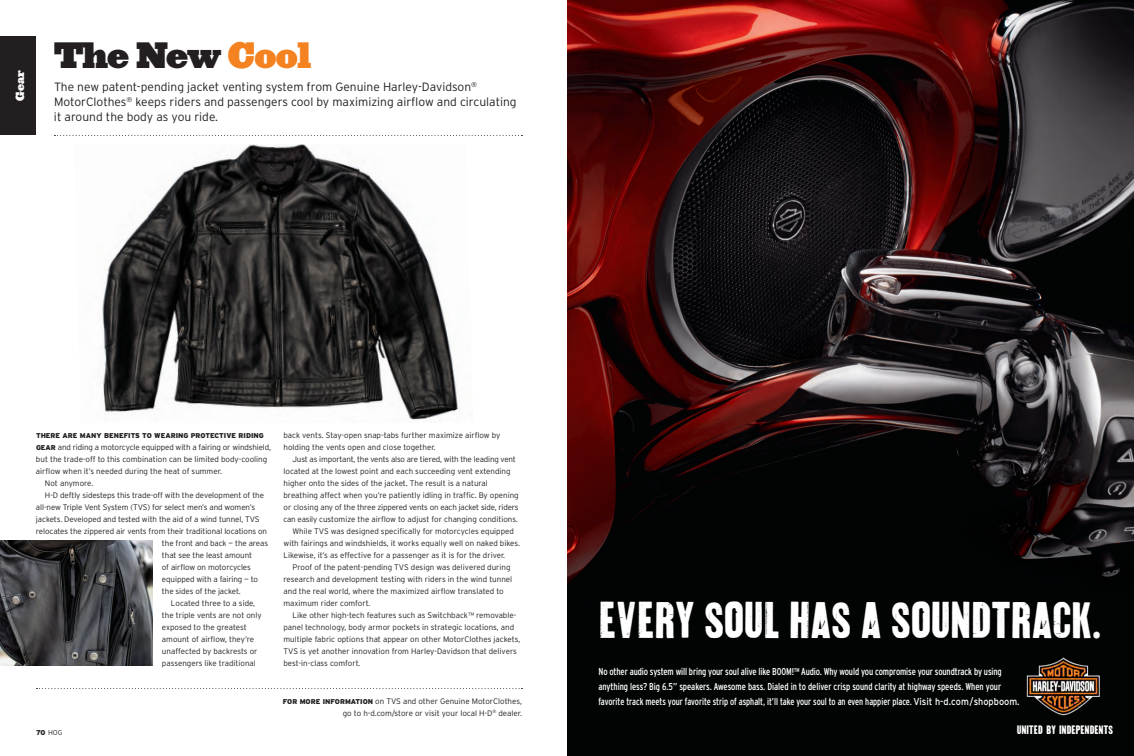
<style>
.page{position:relative;width:1134px;height:756px;background:#fff}
.page>*{position:absolute;margin:0;border:0;box-sizing:border-box;transform-origin:0 0}
.t1{font:42.3px "H D Letterpress";letter-spacing:.015em;color:#fff}
.t2{font:900 34px "Ziggurat";letter-spacing:-.02em;color:#231f20}
.t3{font:300 12px/15px "Interstate";color:#231f20}
.t4{font:900 11px "Ziggurat";color:#fff}
.t5{font:condensed 10px/15px "Interstate";letter-spacing:-.01em;color:#fff;scale:.94 1}
.t6{font:10px "H D Letterpress";letter-spacing:.015em;color:#fff}
.t7{font:300 8px/12px "Interstate";color:#231f20}
.t8{font:900 7px "Interstate";color:#231f20}
.t9{font:300 7px "Interstate";color:#231f20}
.s1{color:#f58220}
.s2{font-weight:900;font-size:7px}
.s3{font-weight:900}
.s4{font-stretch:normal}
</style>
<div class="page">
<img style="left:102px;top:144px;width:358px;height:277px">
<div style="left:0;top:36px;width:36px;height:99px;background:#231f20"></div>
<svg style="left:54px;top:135px;width:469px;height:1px"></svg>
<svg style="left:36px;top:688px;width:487px;height:1px"></svg>
<img style="left:0;top:540px;width:153px;height:126px">
<div style="left:567px;top:0;width:567px;height:756px;background:#020404"></div>
<img style="left:567px;top:0;width:567px;height:584px">
<img style="left:1026px;top:657px;width:74px;height:59px">
<p class="t2" style="left:54px;top:35px;width:258px">The New <span class="s1">Cool</span></p>
<p class="t4" style="left:14px;top:101px;width:32px;rotate:-90deg">Gear</p>
<p class="t3" style="left:54px;top:79px;width:464px">The new patent-pending jacket venting system from Genuine Harley-Davidson<sup>®<br></sup>MotorClothes<sup>®</sup> keeps riders and passengers cool by maximizing airflow and circulating it around the body as you ride.</p>
<p class="t8" style="left:36px;top:431px;width:229px">THERE ARE MANY BENEFITS TO WEARING PROTECTIVE RIDING</p>
<p class="t7" style="left:36px;top:441px;width:237px"><span class="s2">GEAR</span> and riding a motorcycle equipped with a fairing or windshield, but the trade-off to this combination can be limited body-cooling airflow when it’s needed during the heat of summer.</p>
<p class="t7" style="left:45px;top:477px;width:50px">Not anymore.</p>
<p class="t7" style="left:45px;top:489px;width:221px">H-D deftly sidesteps this trade-off with the development of the</p>
<p class="t7" style="left:36px;top:501px;width:221px">all-new Triple Vent System (TVS) for select men’s and women’s</p>
<p class="t7" style="left:36px;top:513px;width:225px">jackets. Developed and tested with the aid of a wind tunnel, TVS</p>
<p class="t7" style="left:36px;top:525px;width:233px">relocates the zippered air vents from their traditional locations on</p>
<p class="t7" style="left:162px;top:537px;width:108px">the front and back — the areas</p>
<p class="t7" style="left:162px;top:549px;width:92px">that see the least amount</p>
<p class="t7" style="left:162px;top:561px;width:90px">of airflow on motorcycles</p>
<p class="t7" style="left:162px;top:573px;width:98px">equipped with a fairing — to</p>
<p class="t7" style="left:162px;top:585px;width:80px">the sides of the jacket.</p>
<p class="t7" style="left:162px;top:597px;width:101px;text-indent:9px">Located three to a side, the triple vents are not only exposed to the greatest amount of airflow, they’re unaffected by backrests or passengers like traditional</p>
<p class="t9" style="left:36px;top:728px;width:28px"><span class="s3">70</span> HOG</p>
<p class="t7" style="left:284px;top:429px;width:218px">back vents. Stay-open snap-tabs further maximize airflow by holding the vents open and close together.</p>
<p class="t7" style="left:284px;top:453px;width:237px;text-indent:9px">Just as important, the vents also are tiered, with the leading vent located at the lowest point and each succeeding vent extending higher onto the sides of the jacket. The result is a natural breathing affect when you’re patiently idling in traffic. By opening or closing any of the three zippered vents on each jacket side, riders can easily customize the airflow to adjust for changing conditions.</p>
<p class="t7" style="left:284px;top:525px;width:238px;text-indent:9px">While TVS was designed specifically for motorcycles equipped with fairings and windshields, it works equally well on naked bikes.<br>Likewise, it’s as effective for a passenger as it is for the driver.</p>
<p class="t7" style="left:284px;top:561px;width:230px;text-indent:9px">Proof of the patent-pending TVS design was delivered during research and development testing with riders in the wind tunnel and the real world, where the maximized airflow translated to maximum rider comfort.</p>
<p class="t7" style="left:284px;top:609px;width:238px;text-indent:9px">Like other high-tech features such as Switchback™ removable&shy;panel technology, body armor pockets in strategic locations, and multiple fabric options that appear on other MotorClothes jackets, TVS is yet another innovation from Harley-Davidson that delivers best-in-class comfort.</p>
<p class="t1" style="left:599px;top:590px;width:504px">EVERY SOUL HAS A SOUNDTRACK.</p>
<p class="t5" style="left:598px;top:664px;width:449px">No other audio system will bring your soul alive like BOOM!™ Audio. Why would you compromise your soundtrack by using anything less? Big 6.5” speakers. Awesome bass. Dialed in to deliver crisp sound clarity at highway speeds. When your favorite track meets your favorite strip of asphalt, it’ll take your soul to an even happier place. <span class="s4">Visit h-d.com/shopboom.</span></p>
<p class="t7" style="left:283px;top:695px;width:241px;text-align:right"><span class="s2">FOR MORE INFORMATION</span> on TVS and other Genuine MotorClothes, go to h-d.com/store or visit your local H-D<sup>®</sup> dealer.</p>
<p class="t6" style="left:1017px;top:722px;width:97px">UNITED BY INDEPENDENTS</p>
</div>
